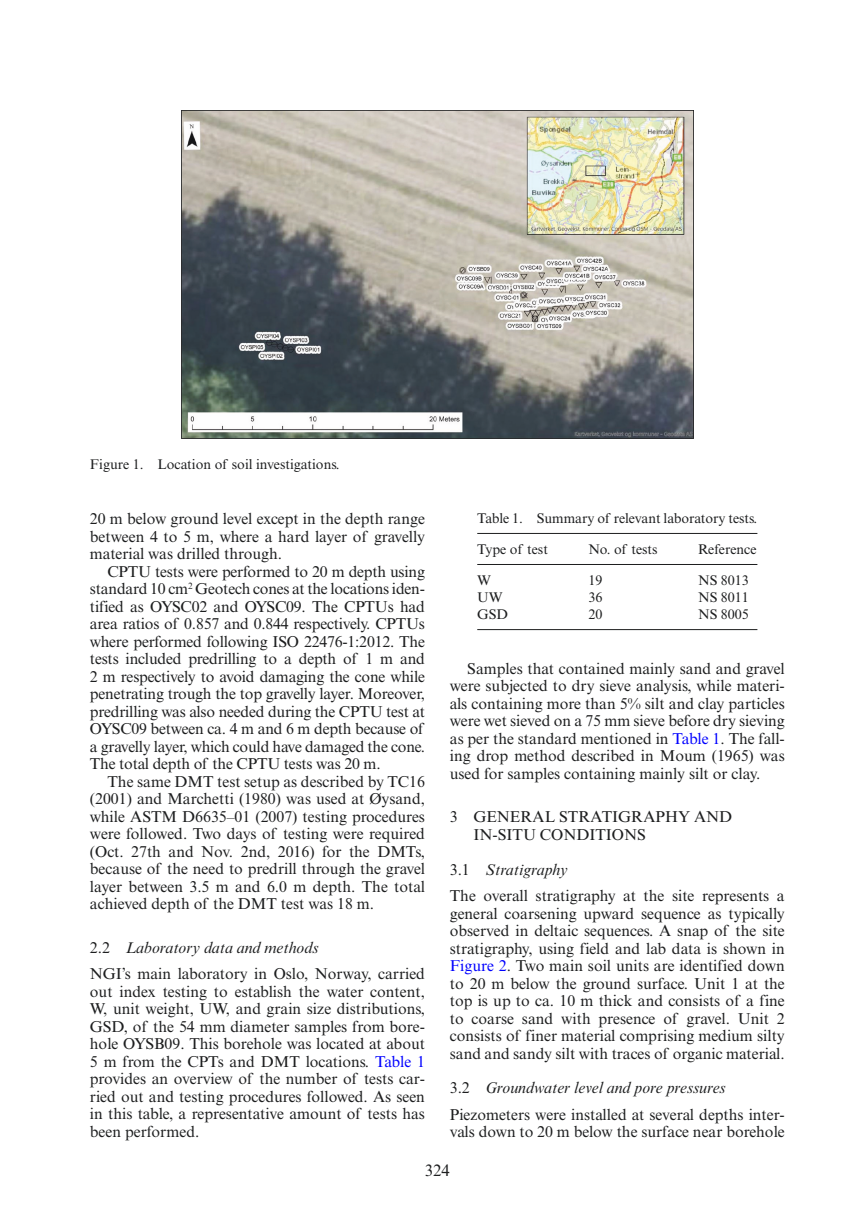
<style>
.page{position:relative;width:858px;height:1225px;background:#fff}
.page>*{position:absolute;margin:0;border:0;box-sizing:border-box;transform-origin:0 0}
.t1{font:16.62px "Times NRMT Pro";color:#1d1e1f}
.t2{font:15.75px/17.5px "Times NRMT Pro";color:#1d1e1f;text-align:justify}
.t3{font:14px "Times NRMT Pro";color:#1d1e1f}
.s1{font-style:italic}
.s2{color:#00f}
</style>
<div class="page">
<img style="left:181px;top:110px;width:512px;height:328px">
<hr style="left:477px;top:533px;width:280px;height:1px;background:#1d1e1f">
<hr style="left:477px;top:564px;width:280px;height:1px;background:#1d1e1f">
<hr style="left:477px;top:629px;width:280px;height:1px;background:#1d1e1f">
<p class="t3" style="left:90px;top:459px;width:251px">Figure 1. Location of soil investigations.</p>
<p class="t2" style="left:90px;top:511px;width:336px">20 m below ground level except in the depth range between 4 to 5 m, where a hard layer of gravelly material was drilled through.</p>
<p class="t2" style="left:90px;top:564px;width:336px;text-indent:18px">CPTU tests were performed to 20 m depth using standard 10 cm<sup>2</sup> Geotech cones at the locations iden&shy;tified as OYSC02 and OYSC09. The CPTUs had area ratios of 0.857 and 0.844 respectively. CPTUs where performed following ISO 22476-1:2012. The tests included predrilling to a depth of 1 m and 2 m respectively to avoid damaging the cone while penetrating trough the top gravelly layer. Moreover, predrilling was also needed during the CPTU test at OYSC09 between ca. 4 m and 6 m depth because of a gravelly layer, which could have damaged the cone.<br>The total depth of the CPTU tests was 20 m.</p>
<p class="t2" style="left:90px;top:774px;width:336px;text-indent:17px">The same DMT test setup as described by TC16 (2001) and Marchetti (1980) was used at Øysand, while ASTM D6635–01 (2007) testing procedures were followed. Two days of testing were required (Oct. 27th and Nov. 2nd, 2016) for the DMTs, because of the need to predrill through the gravel layer between 3.5 m and 6.0 m depth. The total achieved depth of the DMT test was 18 m.</p>
<p class="t2" style="left:90px;top:936px;width:336px;line-height:26.2px">2.2 <span class="s1">Laboratory data and methods<br></span>NGI’s main laboratory in Oslo, Norway, carried</p>
<p class="t2" style="left:90px;top:984px;width:336px">out index testing to establish the water content, W, unit weight, UW, and grain size distributions, GSD, of the 54 mm diameter samples from bore&shy;hole OYSB09. This borehole was located at about 5 m from the CPTs and DMT locations. <span class="s2">Table 1 </span>provides an overview of the number of tests car&shy;ried out and testing procedures followed. As seen in this table, a representative amount of tests has been performed.</p>
<p class="t3" style="left:477px;top:513px;width:281px">Table 1. Summary of relevant laboratory tests.</p>
<p class="t3" style="left:477px;top:544px;width:72px">Type of test</p>
<p class="t3" style="left:588px;top:544px;width:71px">No. of tests</p>
<p class="t3" style="left:698px;top:544px;width:60px">Reference</p>
<p class="t3" style="left:477px;top:575px;width:15px">W</p>
<p class="t3" style="left:588px;top:575px;width:15px">19</p>
<p class="t3" style="left:698px;top:575px;width:52px">NS 8013</p>
<p class="t3" style="left:477px;top:592px;width:27px">UW</p>
<p class="t3" style="left:588px;top:592px;width:15px">36</p>
<p class="t3" style="left:698px;top:592px;width:52px">NS 8011</p>
<p class="t3" style="left:477px;top:609px;width:32px">GSD</p>
<p class="t3" style="left:588px;top:609px;width:15px">20</p>
<p class="t3" style="left:698px;top:609px;width:52px">NS 8005</p>
<p class="t2" style="left:450px;top:661px;width:336px;text-indent:17px">Samples that contained mainly sand and gravel were subjected to dry sieve analysis, while materi&shy;als containing more than 5% silt and clay particles were wet sieved on a 75 mm sieve before dry sieving as per the standard mentioned in <span class="s2">Table 1</span>. The fall&shy;ing drop method described in Moum (1965) was used for samples containing mainly silt or clay.</p>
<p class="t2" style="left:473px;top:810px;width:260px;text-indent:-24px">3 GENERAL STRATIGRAPHY AND<br>IN-SITU CONDITIONS</p>
<p class="t2" style="left:450px;top:858px;width:336px;line-height:26.2px">3.1 <span class="s1">Stratigraphy<br></span>The overall stratigraphy at the site represents a</p>
<p class="t2" style="left:450px;top:906px;width:336px">general coarsening upward sequence as typically observed in deltaic sequences. A snap of the site stratigraphy, using field and lab data is shown in <span class="s2">Figure 2</span>. Two main soil units are identified down to 20 m below the ground surface. Unit 1 at the top is up to ca. 10 m thick and consists of a fine to coarse sand with presence of gravel. Unit 2 consists of finer material comprising medium silty sand and sandy silt with traces of organic material.</p>
<p class="t2" style="left:450px;top:1076px;width:336px;line-height:26.2px">3.2 <span class="s1">Groundwater level and pore pressures<br></span>Piezometers were installed at several depths inter-</p>
<p class="t2" style="left:450px;top:1124px;width:336px">vals down to 20 m below the surface near borehole</p>
<p class="t1" style="left:425px;top:1164px;width:26px">324</p>
</div>
